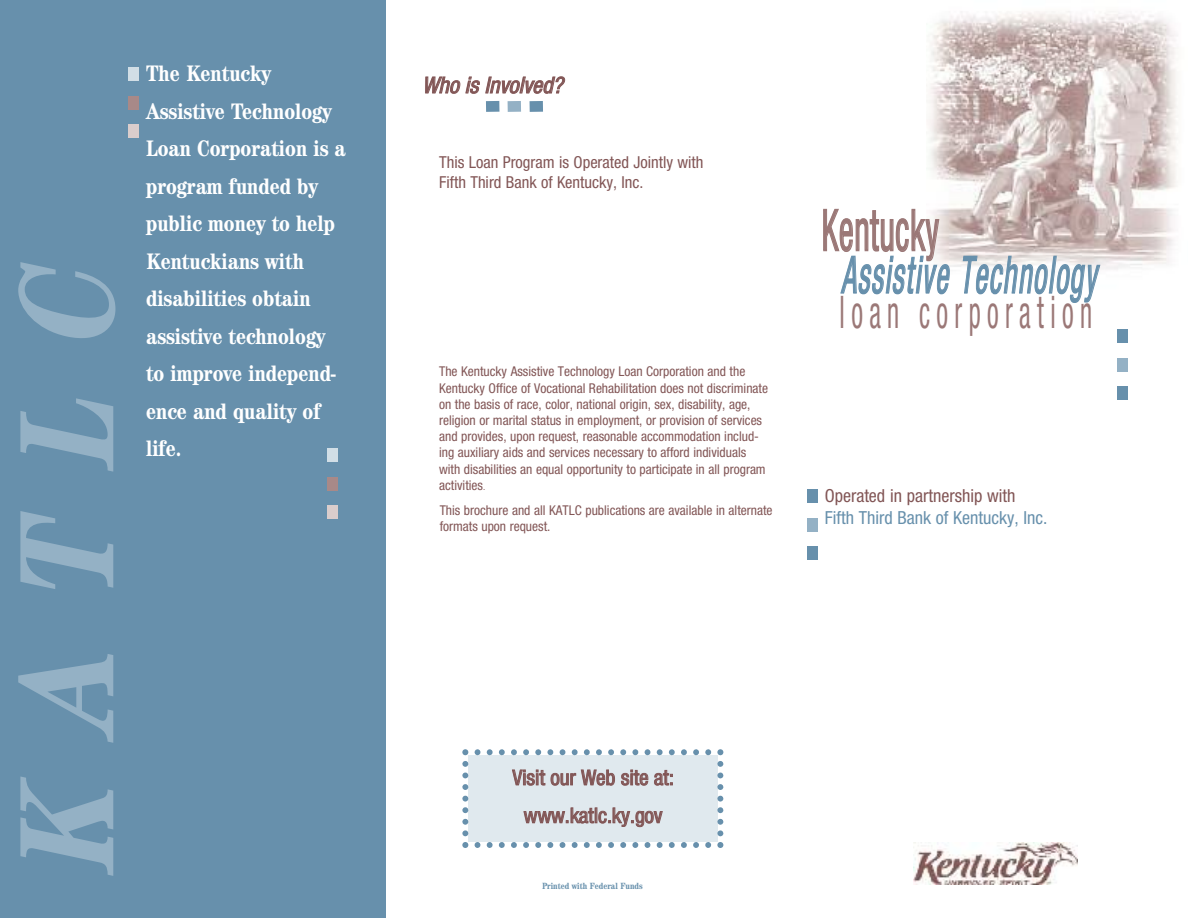
<style>
.page{position:relative;width:1188px;height:918px;background:#fff}
.page>*{position:absolute;margin:0;border:0;box-sizing:border-box;transform-origin:0 0}
.t1{font:italic 700 condensed 135px "Century Std";letter-spacing:.4em;color:#94b1c5}
.t2{font:condensed 57px "Helvetica Neue LT Com";letter-spacing:.02em;color:#9b7877;scale:.58 1}
.t3{font:condensed 51px "Helvetica Neue LT Com";color:#6790ac;scale:.58 1}
.t4{font:condensed 45px "Helvetica Neue LT Com";letter-spacing:.245em;color:#9b7877;scale:.58 1}
.t5{font:700 condensed 22.5px/37.5px "Century Std";color:#fff}
.t6{font:italic condensed 22.5px "Helvetica Neue LT Com";color:#825656}
.t7{font:condensed 21px/37.8px "Helvetica Neue LT Com";color:#825656;text-align:center}
.t8{font:condensed 18px "Helvetica Neue LT Com";color:#6790ac}
.t9{font:condensed 18px "Helvetica Neue LT Com";color:#825656}
.t10{font:condensed 16.5px/19.8px "Helvetica Neue LT Com";color:#825656}
.t11{font:condensed 13.5px/16.2px "Helvetica Neue LT Com";color:#825656}
.t12{font:700 condensed 9px "Century Std";color:#6790ac}
.s1{font-size:9px}
</style>
<div class="page">
<div style="left:0;top:0;width:386px;height:918px;background:#6790ac"></div>
<img style="left:929px;top:11px;width:249px;height:261px">
<div style="left:1118px;top:358px;width:10px;height:13px;background:#94b1c5"></div>
<div style="left:1118px;top:329px;width:10px;height:13px;background:#6790ac"></div>
<div style="left:1118px;top:386px;width:10px;height:13px;background:#6790ac"></div>
<div style="left:807px;top:518px;width:11px;height:14px;background:#94b1c5"></div>
<div style="left:807px;top:489px;width:11px;height:14px;background:#6790ac"></div>
<div style="left:807px;top:546px;width:11px;height:14px;background:#6790ac"></div>
<svg style="left:462px;top:749px;width:261px;height:99px;background:#dbe5eb"></svg>
<div style="left:128px;top:97px;width:10px;height:13px;background:#a88988"></div>
<div style="left:128px;top:68px;width:10px;height:13px;background:#d1dee6"></div>
<div style="left:128px;top:125px;width:10px;height:13px;background:#dacdcc"></div>
<div style="left:328px;top:477px;width:10px;height:13px;background:#a88988"></div>
<div style="left:328px;top:448px;width:10px;height:13px;background:#d1dee6"></div>
<div style="left:328px;top:505px;width:10px;height:13px;background:#dacdcc"></div>
<img style="left:913px;top:843px;width:165px;height:41px">
<div style="left:508px;top:101px;width:13px;height:11px;background:#94b1c5"></div>
<div style="left:486px;top:101px;width:13px;height:11px;background:#6790ac"></div>
<div style="left:530px;top:101px;width:13px;height:11px;background:#6790ac"></div>
<h1 class="t1" style="left:20px;top:882px;width:608px;rotate:-90deg">KATLC</h1>
<h3 class="t5" style="left:146px;top:57px;width:201px">The Kentucky<br>Assistive Technology<br>Loan Corporation is a program funded by public money to help<br>Kentuckians with disabilities obtain assistive technology to improve independ&shy;ence and quality of life.</h3>
<h3 class="t6" style="left:422px;top:72px;width:148px">WhoisInvolved?</h3>
<p class="t10" style="left:439px;top:152px;width:266px">This Loan Program is Operated Jointly with<br>Fifth Third Bank of Kentucky, Inc.</p>
<p class="t11" style="left:439px;top:363px;width:330px">The Kentucky Assistive Technology Loan Corporation and the Kentucky Office of Vocational Rehabilitation does not discriminate on the basis of race, color, national origin, sex, disability, age, religion or marital status in employment, or provision of services and provides, upon request, reasonable accommodation includ&shy;ing auxiliary aids and services necessary to afford individuals with disabilities an equal opportunity to participate in all program activities<span class="s1">.</span></p>
<p class="t11" style="left:440px;top:502px;width:334px">This brochure and all KATLC publications are available in alternate formats upon request.</p>
<h2 class="t2" style="left:822px;top:197px;width:204px">Kentucky</h2>
<h3 class="t4" style="left:840px;top:285px;width:437px">loan corporation</h3>
<h3 class="t3" style="left:841px;top:245px;width:454px">Assistive Technology</h3>
<h3 class="t9" style="left:825px;top:485px;width:192px">Operated in partnership with</h3>
<h3 class="t8" style="left:825px;top:507px;width:224px">Fifth Third Bank of Kentucky, Inc.</h3>
<h3 class="t7" style="left:513px;top:758px;width:163px">Visit our Web site at: www.katlc.ky.gov</h3>
<p class="t12" style="left:542px;top:882px;width:102px">Printed with Federal Funds</p>
</div>
